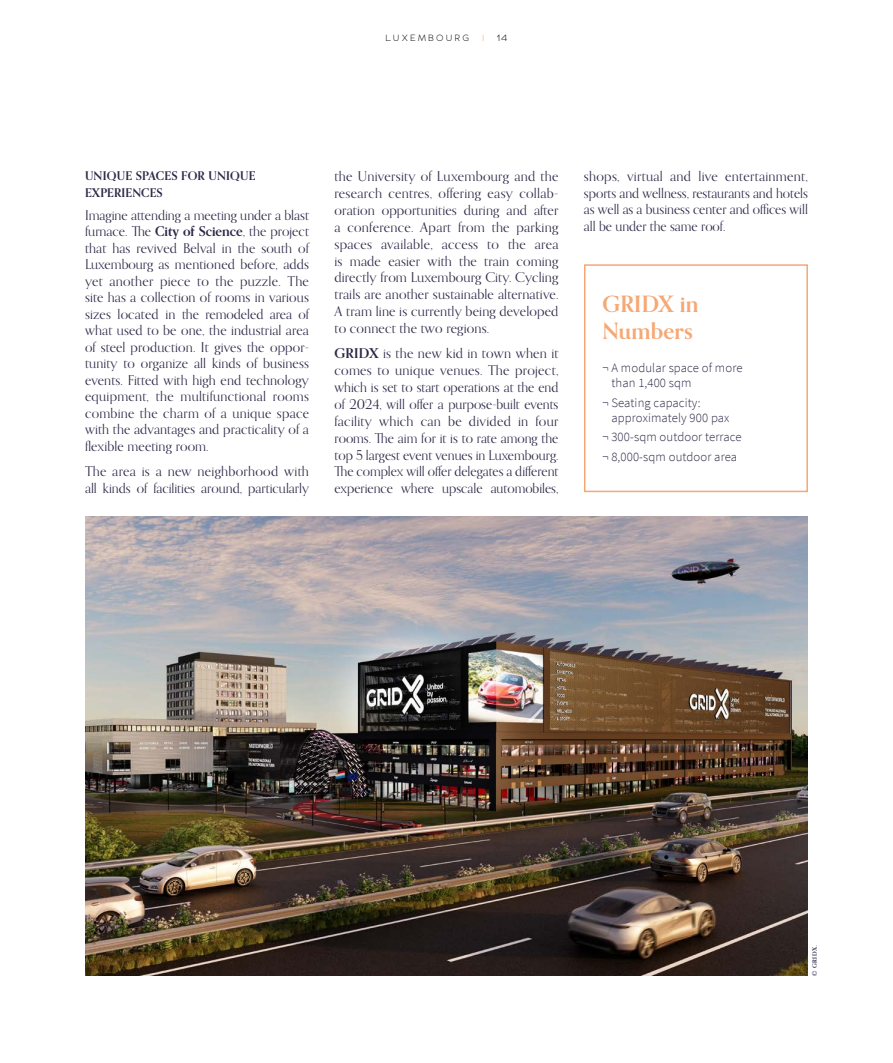
<style>
.page{position:relative;width:893px;height:1063px;background:#fff}
.page>*{position:absolute;margin:0;border:0;box-sizing:border-box;transform-origin:0 0}
.t1{font:700 22.5px/27px "Orpheus Pro";letter-spacing:.01em;color:#f6a773}
.t2{font:13.5px/16.5px "Orpheus Pro";color:#2b2846;text-align:justify}
.t3{font:300 12.75px/15.3px "Source Sans Pro";letter-spacing:.01em;color:#2b2846}
.t4{font:700 12px/16.5px "Orpheus Pro";letter-spacing:.01em;color:#2b2846}
.t5{font:300 9px "Adrianna";letter-spacing:.29em;color:#000}
.t6{font:300 9px "Adrianna Extended";color:#000}
.t7{font:300 9px "Adrianna Extended";color:#f6a773}
.t8{font:700 6px "Orpheus Pro";letter-spacing:.1em;color:#2b2846}
.s1{font-weight:700}
</style>
<div class="page">
<img style="left:85px;top:517px;width:723px;height:459px">
<div style="left:584px;top:264px;width:224px;height:228px;border:2px solid #f6a773"></div>
<p class="t5" style="left:386px;top:33px;width:85px">LUXEMBOURG</p>
<p class="t7" style="left:482px;top:33px;width:4px">|</p>
<p class="t6" style="left:496px;top:33px;width:12px">14</p>
<p class="t4" style="left:85px;top:167px;width:172px">UNIQUE SPACES FOR UNIQUE<br>EXPERIENCES</p>
<p class="t2" style="left:85px;top:206px;width:225px">Imagine attending a meeting under a blast furnace. The <span class="s1">City of Science</span>, the project that has revived Belval in the south of Luxembourg as mentioned before, adds yet another piece to the puzzle. The site has a collection of rooms in various sizes located in the remodeled area of what used to be one, the industrial area of steel production. It gives the oppor&shy;tunity to organize all kinds of business events. Fitted with high end technology equipment, the multifunctional rooms combine the charm of a unique space with the advantages and practicality of a flexible meeting room.</p>
<p class="t2" style="left:85px;top:463px;width:225px">The area is a new neighborhood with all kinds of facilities around, particularly</p>
<p class="t2" style="left:334px;top:168px;width:225px">the University of Luxembourg and the research centres, offering easy collab&shy;oration opportunities during and after a conference. Apart from the parking spaces available, access to the area is made easier with the train coming directly from Luxembourg City. Cycling trails are another sustainable alternative.<br>A tram line is currently being developed to connect the two regions.</p>
<p class="t2" style="left:334px;top:345px;width:225px"><span class="s1">GRIDX</span> is the new kid in town when it comes to unique venues. The project, which is set to start operations at the end of 2024, will offer a purpose-built events facility which can be divided in four rooms. The aim for it is to rate among the top 5 largest event venues in Luxembourg.<br>The complex will offer delegates a different experience where upscale automobiles,</p>
<p class="t2" style="left:584px;top:168px;width:225px">shops, virtual and live entertainment, sports and wellness, restaurants and hotels as well as a business center and offices will all be under the same roof.</p>
<h1 class="t1" style="left:602px;top:291px;width:97px">GRIDX in<br>Numbers</h1>
<p class="t3" style="left:611px;top:360px;width:133px;text-indent:-9px">¬ A modular space of more than 1,400 sqm</p>
<p class="t3" style="left:611px;top:395px;width:120px;text-indent:-9px">¬ Seating capacity: approximately 900 pax</p>
<p class="t3" style="left:602px;top:427px;width:141px;line-height:19.5px">¬ 300-sqm outdoor terrace ¬ 8,000-sqm outdoor area</p>
<p class="t8" style="left:811px;top:976px;width:32px;rotate:-90deg">© GRIDX.</p>
</div>
